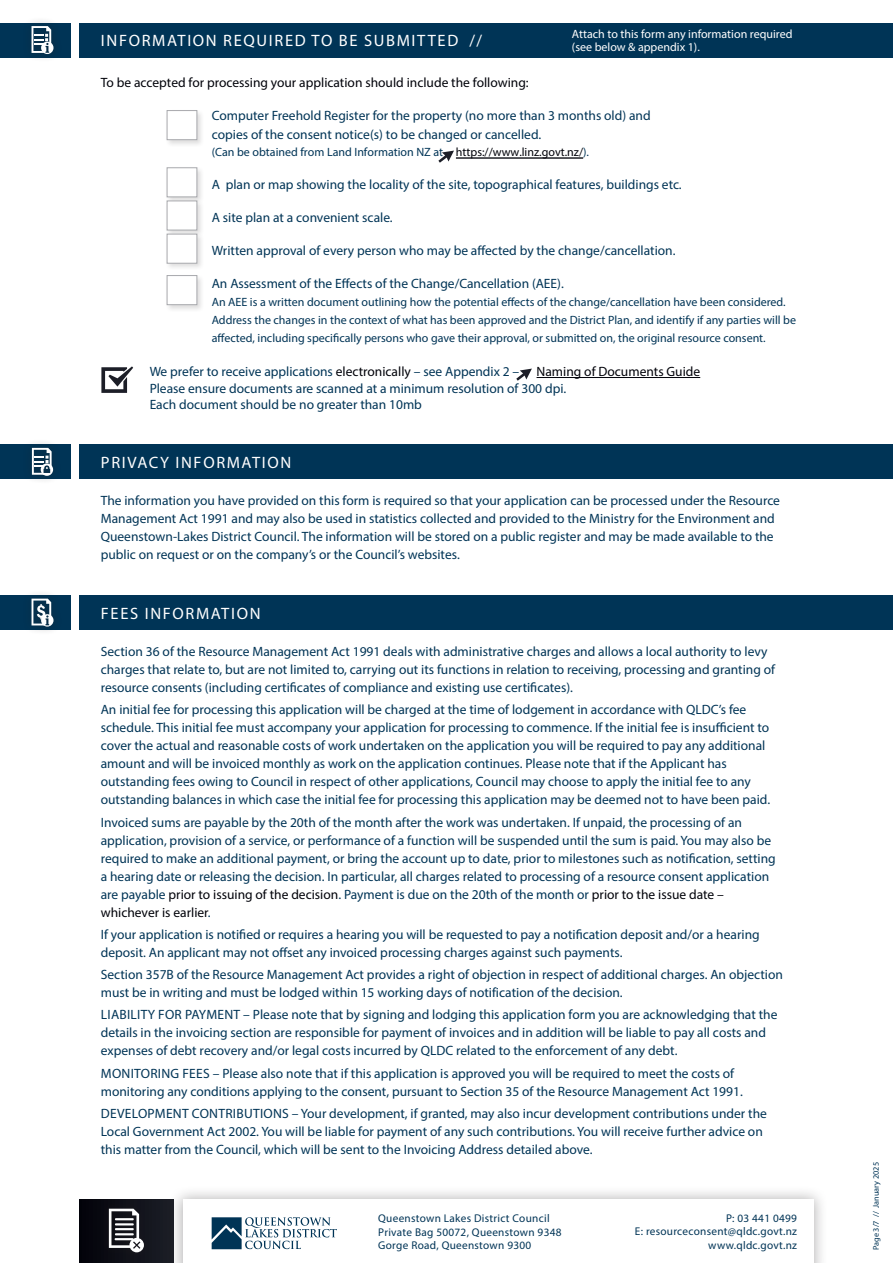
<style>
.page{position:relative;width:893px;height:1263px;background:#fff}
.page>*{position:absolute;margin:0;border:0;box-sizing:border-box;transform-origin:0 0}
.t1{font:16.5px "Myriad Pro";letter-spacing:.1em;color:#fff}
.t2{font:13.5px/18px "Myriad Pro";color:#003456}
.t3{font:13.5px "Myriad Pro";color:#010209}
.t4{font:12px/17.9px "Myriad Pro";color:#003456}
.t5{font:12px/13.5px "Myriad Pro";color:#fff}
.t6{font:11.25px/13.5px "Myriad Pro";letter-spacing:.025em;color:#003456}
.t7{font:8.25px "Myriad Pro";color:#003456}
.s1{color:#010209}
</style>
<div class="page">
<div style="left:79px;top:595px;width:814px;height:35px;background:#003456"></div>
<div style="left:0;top:595px;width:71px;height:35px;background:#003456"></div>
<div style="left:79px;top:23px;width:814px;height:34px;background:#003456"></div>
<div style="left:0;top:23px;width:71px;height:34px;background:#003456"></div>
<div style="left:79px;top:445px;width:814px;height:34px;background:#003456"></div>
<div style="left:0;top:445px;width:71px;height:34px;background:#003456"></div>
<div style="left:165px;top:108px;width:40px;height:39px;background:#231f20;opacity:.15"></div>
<div style="left:167px;top:110px;width:30px;height:30px;background:#fff;border:1px solid #a8a9ad"></div>
<div style="left:165px;top:166px;width:40px;height:39px;background:#231f20;opacity:.15"></div>
<div style="left:167px;top:167px;width:30px;height:30px;background:#fff;border:1px solid #a8a9ad"></div>
<div style="left:165px;top:199px;width:40px;height:39px;background:#231f20;opacity:.15"></div>
<div style="left:167px;top:201px;width:30px;height:29px;background:#fff;border:1px solid #a8a9ad"></div>
<div style="left:165px;top:232px;width:40px;height:39px;background:#231f20;opacity:.15"></div>
<div style="left:167px;top:234px;width:30px;height:30px;background:#fff;border:1px solid #a8a9ad"></div>
<div style="left:165px;top:273px;width:40px;height:39px;background:#231f20;opacity:.15"></div>
<div style="left:167px;top:275px;width:30px;height:30px;background:#fff;border:1px solid #a8a9ad"></div>
<svg style="left:101px;top:366px;width:32px;height:27px"></svg>
<hr style="left:537px;top:377px;width:163px;height:1px;background:#010209">
<svg style="left:438px;top:151px;width:16px;height:12px"></svg>
<svg style="left:516px;top:369px;width:16px;height:12px"></svg>
<div style="left:23px;top:17px;width:39px;height:46px;background:#231f20;opacity:.5"></div>
<svg style="left:32px;top:26px;width:22px;height:28px"></svg>
<div style="left:23px;top:439px;width:39px;height:46px;background:#231f20;opacity:.5"></div>
<svg style="left:32px;top:448px;width:21px;height:28px"></svg>
<div style="left:23px;top:590px;width:39px;height:46px;background:#231f20;opacity:.5"></div>
<svg style="left:32px;top:599px;width:22px;height:28px"></svg>
<div style="left:79px;top:1199px;width:95px;height:64px;background:linear-gradient(to right,#02020a,#1c1e27)"></div>
<div style="left:168px;top:1185px;width:660px;height:78px;background:#231f20;opacity:.35"></div>
<div style="left:183px;top:1199px;width:631px;height:64px;background:#fff"></div>
<svg style="left:212px;top:1217px;width:125px;height:32px"></svg>
<div style="left:100px;top:1200px;width:53px;height:61px;background:#12131a"></div>
<svg style="left:109px;top:1209px;width:35px;height:43px"></svg>
<hr style="left:456px;top:158px;width:127px;height:1px;background:#010209">
<p class="t1" style="left:101px;top:30px;width:383px">INFORMATION REQUIRED TO BE SUBMITTED //</p>
<p class="t5" style="left:572px;top:27px;width:222px">Attach to this form any information required (see below &amp; appendix 1).</p>
<p class="t3" style="left:101px;top:74px;width:429px">To be accepted for processing your application should include the following:</p>
<p class="t2" style="left:212px;top:106px;width:440px;line-height:18.8px">Computer Freehold Register for the property (no more than 3 months old) and copies of the consent notice(s) to be changed or cancelled.</p>
<p class="t4" style="left:212px;top:143px;width:379px">(Can be obtained from Land Information NZ at <span class="s1">https://www.linz.govt.nz/</span>).</p>
<p class="t2" style="left:212px;top:175px;width:471px">A plan or map showing the locality of the site, topographical features, buildings etc.</p>
<p class="t2" style="left:212px;top:208px;width:183px">A site plan at a convenient scale.</p>
<p class="t2" style="left:212px;top:241px;width:465px">Written approval of every person who may be affected by the change/cancellation.</p>
<p class="t2" style="left:212px;top:274px;width:354px">An Assessment of the Effects of the Change/Cancellation (AEE).</p>
<p class="t4" style="left:212px;top:293px;width:586px">An AEE is a written document outlining how the potential effects of the change/cancellation have been considered.<br>Address the changes in the context of what has been approved and the District Plan, and identify if any parties will be affected, including specifically persons who gave their approval, or submitted on, the original resource consent.</p>
<p class="t2" style="left:150px;top:362px;width:371px">We prefer to receive applications <span class="s1">electronically</span> – see Appendix 2 –</p>
<p class="t3" style="left:537px;top:363px;width:165px">Naming of Documents Guide</p>
<p class="t2" style="left:150px;top:380px;width:418px;line-height:16.5px">Please ensure documents are scanned at a minimum resolution of 300 dpi.<br>Each document should be no greater than 10mb</p>
<p class="t1" style="left:101px;top:452px;width:192px">PRIVACY INFORMATION</p>
<p class="t2" style="left:101px;top:492px;width:681px">The information you have provided on this form is required so that your application can be processed under the Resource Management Act 1991 and may also be used in statistics collected and provided to the Ministry for the Environment and Queenstown-Lakes District Council. The information will be stored on a public register and may be made available to the public on request or on the company’s or the Council’s websites.</p>
<p class="t1" style="left:101px;top:603px;width:161px">FEES INFORMATION</p>
<p class="t2" style="left:101px;top:642px;width:676px">Section 36 of the Resource Management Act 1991 deals with administrative charges and allows a local authority to levy charges that relate to, but are not limited to, carrying out its functions in relation to receiving, processing and granting of resource consents (including certificates of compliance and existing use certificates).</p>
<p class="t2" style="left:101px;top:701px;width:671px">An initial fee for processing this application will be charged at the time of lodgement in accordance with QLDC’s fee schedule. This initial fee must accompany your application for processing to commence. If the initial fee is insufficient to cover the actual and reasonable costs of work undertaken on the application you will be required to pay any additional amount and will be invoiced monthly as work on the application continues. Please note that if the Applicant has outstanding fees owing to Council in respect of other applications, Council may choose to apply the initial fee to any outstanding balances in which case the initial fee for processing this application may be deemed not to have been paid.</p>
<p class="t2" style="left:101px;top:813px;width:676px">Invoiced sums are payable by the 20th of the month after the work was undertaken. If unpaid, the processing of an application, provision of a service, or performance of a function will be suspended until the sum is paid. You may also be required to make an additional payment, or bring the account up to date, prior to milestones such as notification, setting a hearing date or releasing the decision. In particular, all charges related to processing of a resource consent application are payable <span class="s1">prior to issuing of the decision</span>. Payment is due on the 20th of the month or <span class="s1">prior to the issue date – whichever is earlier</span>.</p>
<p class="t2" style="left:101px;top:925px;width:660px">If your application is notified or requires a hearing you will be requested to pay a notification deposit and/or a hearing deposit. An applicant may not offset any invoiced processing charges against such payments.</p>
<p class="t2" style="left:101px;top:965px;width:684px">Section 357B of the Resource Management Act provides a right of objection in respect of additional charges. An objection must be in writing and must be lodged within 15 working days of notification of the decision.</p>
<p class="t2" style="left:101px;top:1005px;width:678px">LIABILITY FOR PAYMENT – Please note that by signing and lodging this application form you are acknowledging that the details in the invoicing section are responsible for payment of invoices and in addition will be liable to pay all costs and expenses of debt recovery and/or legal costs incurred by QLDC related to the enforcement of any debt.</p>
<p class="t2" style="left:101px;top:1064px;width:644px">MONITORING FEES – Please also note that if this application is approved you will be required to meet the costs of monitoring any conditions applying to the consent, pursuant to Section 35 of the Resource Management Act 1991.</p>
<p class="t2" style="left:101px;top:1104px;width:668px">DEVELOPMENT CONTRIBUTIONS – Your development, if granted, may also incur development contributions under the<br>Local Government Act 2002. You will be liable for payment of any such contributions. You will receive further advice on this matter from the Council, which will be sent to the Invoicing Address detailed above.</p>
<p class="t6" style="left:378px;top:1211px;width:185px">Queenstown Lakes District Council<br>Private Bag 50072, Queenstown 9348<br>Gorge Road, Queenstown 9300</p>
<p class="t6" style="left:635px;top:1211px;width:164px;text-align:right">P: 03 441 0499<br>E: resourceconsent@qldc.govt.nz www.qldc.govt.nz</p>
<p class="t7" style="left:871px;top:1250px;width:90px;rotate:-90deg">Page 3/7 // January 2025</p>
</div>
